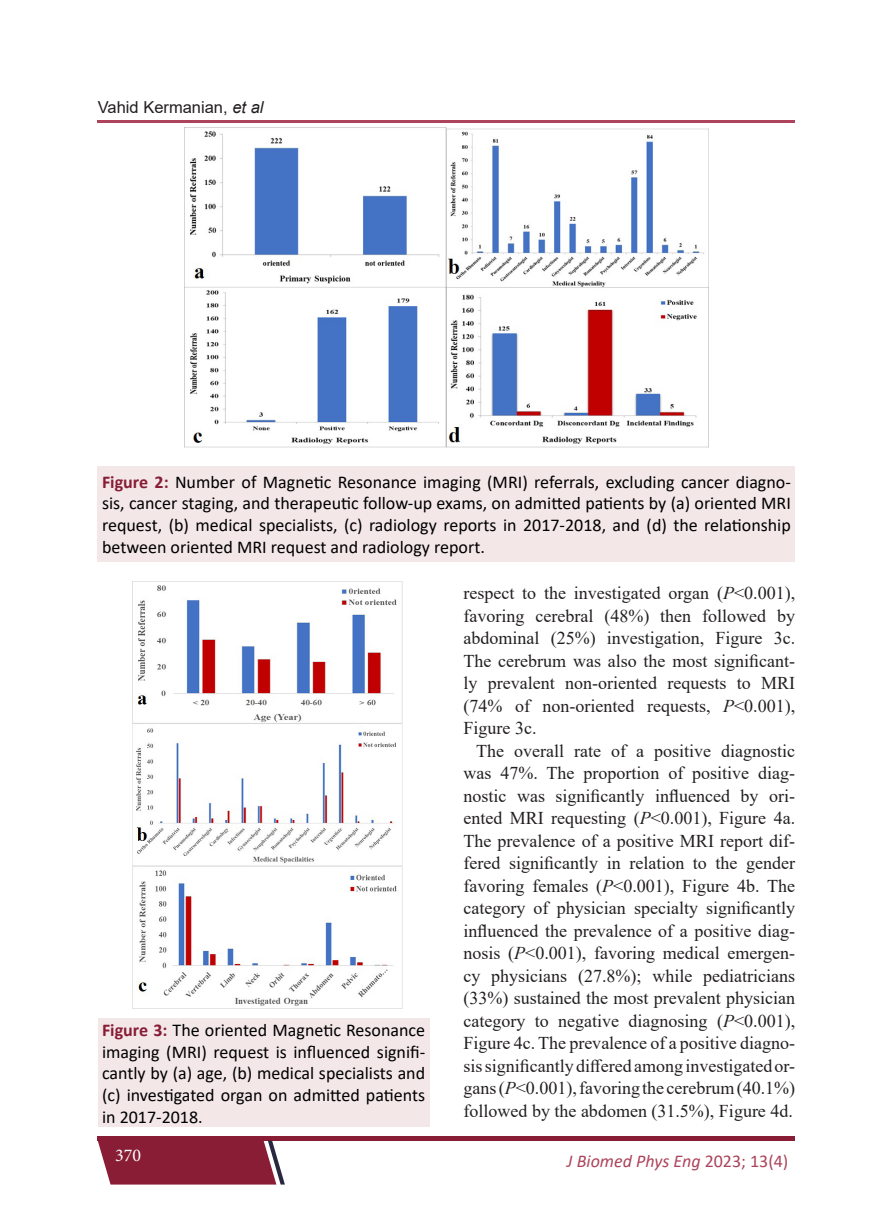
<style>
.page{position:relative;width:893px;height:1212px;background:#fff}
.page>*{position:absolute;margin:0;border:0;box-sizing:border-box;transform-origin:0 0}
.Body{font:18px/22.5px "Times New Roman";color:#231f20;text-align:justify}
.Figure{font:18px/21.6px "Calibri";color:#000;text-align:justify}
.t1{font:italic 18px "Calibri";color:#ad445b}
.t2{font:18px "Minion Pro";color:#fff}
.Running_Author{font:16.5px "Arial";color:#231f20}
.s1{font-style:italic}
.s2{font-weight:700;color:#881d35}
.s3{font-style:normal}
</style>
<div class="page">
<div style="left:98px;top:1136px;width:697px;height:5px;background:#881d35"></div>
<svg style="left:98px;top:1141px;width:187px;height:43px;background:#903147"></svg>
<hr style="left:98px;top:120px;width:697px;height:2px;background:#ad445b">
<div style="left:98px;top:466px;width:697px;height:95px;background:#f3e7e8"></div>
<div style="left:98px;top:1018px;width:331px;height:109px;background:#f3e7e8"></div>
<img style="left:185px;top:128px;width:523px;height:320px">
<img style="left:133px;top:581px;width:270px;height:428px">
<p class="Running_Author" style="left:98px;top:96px;width:167px">Vahid Kermanian, <span class="s1">et al</span></p>
<p class="Figure" style="left:102px;top:471px;width:690px"><span class="s2">Figure 2:</span> Number of Magnetic Resonance imaging (MRI) referrals, excluding cancer diagno&shy;sis, cancer staging, and therapeutic follow-up exams, on admitted patients by (a) oriented MRI request, (b) medical specialists, (c) radiology reports in 2017-2018, and (d) the relationship between oriented MRI request and radiology report.</p>
<p class="Figure" style="left:102px;top:1019px;width:325px"><span class="s2">Figure 3:</span> The oriented Magnetic Resonance imaging (MRI) request is influenced signifi&shy;cantly by (a) age, (b) medical specialists and (c) investigated organ on admitted patients in 2017-2018.</p>
<p class="t2" style="left:115px;top:1143px;width:27px">370</p>
<p class="Body" style="left:463px;top:581px;width:333px">respect to the investigated organ (<span class="s1">P</span>&lt;0.001), favoring cerebral (48%) then followed by abdominal (25%) investigation, Figure 3c.<br>The cerebrum was also the most significant&shy;ly prevalent non-oriented requests to MRI (74% of non-oriented requests, <span class="s1">P</span>&lt;0.001), Figure 3c.</p>
<p class="Body" style="left:463px;top:739px;width:333px;text-indent:13px">The overall rate of a positive diagnostic was 47%. The proportion of positive diag&shy;nostic was significantly influenced by ori&shy;ented MRI requesting (<span class="s1">P</span>&lt;0.001), Figure 4a.<br>The prevalence of a positive MRI report dif&shy;fered significantly in relation to the gender favoring females (<span class="s1">P</span>&lt;0.001), Figure 4b. The category of physician specialty significantly influenced the prevalence of a positive diag&shy;nosis (<span class="s1">P</span>&lt;0.001), favoring medical emergen&shy;cy physicians (27.8%); while pediatricians (33%) sustained the most prevalent physician category to negative diagnosing (<span class="s1">P</span>&lt;0.001), Figure 4c. The prevalence of a positive diagno&shy;sis significantly differed among investigated or&shy;gans (<span class="s1">P</span>&lt;0.001), favoring the cerebrum (40.1%) followed by the abdomen (31.5%), Figure 4d.</p>
<p class="t1" style="left:567px;top:1148px;width:223px">J Biomed Phys Eng <span class="s3">2023; 13(4)</span></p>
</div>
